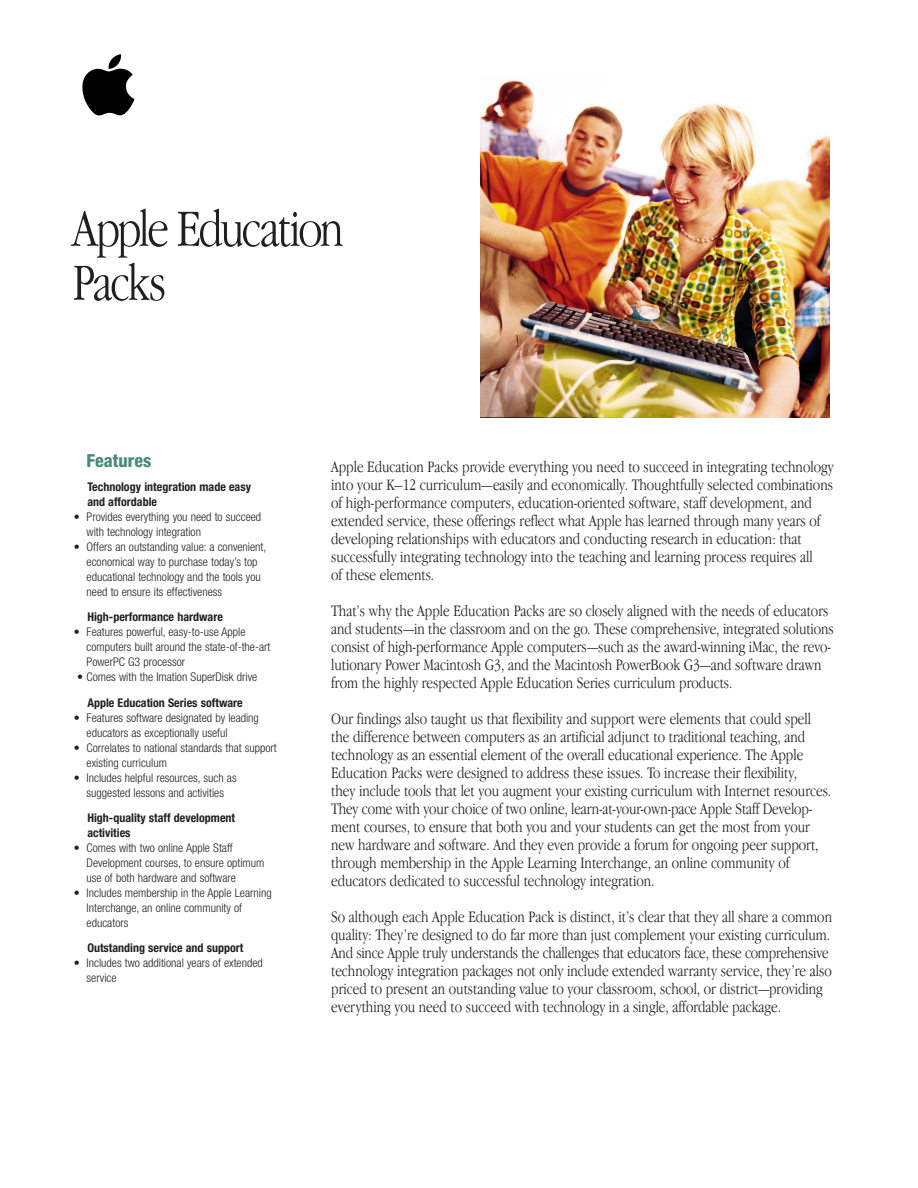
<style>
.page{position:relative;width:918px;height:1188px;background:#fff}
.page>*{position:absolute;margin:0;border:0;box-sizing:border-box;transform-origin:0 0}
.t1{font:300 54px/54px "Apple Garamond";letter-spacing:-.04em;color:#231f20}
.t2{font:800 condensed 18px "Helvetica Neue";color:#4d8a7b}
.t3{font:300 16.5px/18px "Apple Garamond";color:#231f20}
.t4{font:300 condensed 12px/15px "Helvetica Neue";color:#231f20}
.t5{font:700 condensed 12px/15px "Helvetica Neue";color:#231f20}
</style>
<div class="page">
<img style="left:480px;top:80px;width:349px;height:337px">
<svg style="left:82px;top:54px;width:53px;height:62px"></svg>
<h1 class="t1" style="left:72px;top:206px;width:273px">Apple Education<br>Packs</h1>
<p class="t2" style="left:87px;top:454px;width:66px">Features</p>
<p class="t5" style="left:87px;top:480px;width:165px">Technology integration made easy and affordable</p>
<p class="t4" style="left:87px;top:510px;width:176px;text-indent:-13px">• Provides everything you need to succeed with technology integration</p>
<p class="t4" style="left:87px;top:540px;width:181px;text-indent:-13px">• Offers an outstanding value: a convenient, economical way to purchase today’s top educational technology and the tools you need to ensure its effectiveness</p>
<p class="t5" style="left:87px;top:610px;width:137px">High-performance hardware</p>
<p class="t4" style="left:87px;top:625px;width:185px;text-indent:-13px">• Features powerful, easy-to-use Apple computers built around the state-of-the-art<br>PowerPC G3 processor</p>
<p class="t4" style="left:77px;top:670px;width:182px">• Comes with the Imation SuperDisk drive</p>
<p class="t5" style="left:87px;top:696px;width:157px">Apple Education Series software</p>
<p class="t4" style="left:87px;top:711px;width:174px;text-indent:-13px">• Features software designated by leading educators as exceptionally useful</p>
<p class="t4" style="left:87px;top:741px;width:192px;text-indent:-13px">• Correlates to national standards that support existing curriculum</p>
<p class="t4" style="left:74px;top:771px;width:164px;text-align:center">• Includes helpful resources, such as suggested lessons and activities</p>
<p class="t5" style="left:87px;top:811px;width:149px">High-quality staff development activities</p>
<p class="t4" style="left:87px;top:841px;width:179px;text-indent:-13px">• Comes with two online Apple Staff<br>Development courses, to ensure optimum use of both hardware and software</p>
<p class="t4" style="left:87px;top:886px;width:187px;text-indent:-13px">• Includes membership in the Apple Learning<br>Interchange, an online community of educators</p>
<p class="t5" style="left:87px;top:942px;width:158px">Outstanding service and support</p>
<p class="t4" style="left:87px;top:957px;width:178px;text-indent:-13px">• Includes two additional years of extended service</p>
<p class="t3" style="left:331px;top:459px;width:504px">Apple Education Packs provide everything you need to succeed in integrating technology into your K–12 curriculum—easily and economically. Thoughtfully selected combinations of high-performance computers, education-oriented software, staff development, and extended service, these offerings reflect what Apple has learned through many years of developing relationships with educators and conducting research in education: that successfully integrating technology into the teaching and learning process requires all<br>of these elements.</p>
<p class="t3" style="left:331px;top:603px;width:504px">That’s why the Apple Education Packs are so closely aligned with the needs of educators and students—in the classroom and on the go. These comprehensive, integrated solutions consist of high-performance Apple computers—such as the award-winning iMac, the revo&shy;lutionary Power Macintosh G3, and the Macintosh PowerBook G3—and software drawn from the highly respected Apple Education Series curriculum products.</p>
<p class="t3" style="left:331px;top:711px;width:502px">Our findings also taught us that flexibility and support were elements that could spell the difference between computers as an artificial adjunct to traditional teaching, and technology as an essential element of the overall educational experience. The Apple Education Packs were designed to address these issues. To increase their flexibility,<br>they include tools that let you augment your existing curriculum with Internet resources.<br>They come with your choice of two online, learn-at-your-own-pace Apple Staff Develop&shy;ment courses, to ensure that both you and your students can get the most from your new hardware and software. And they even provide a forum for ongoing peer support, through membership in the Apple Learning Interchange, an online community of educators dedicated to successful technology integration.</p>
<p class="t3" style="left:331px;top:909px;width:502px">So although each Apple Education Pack is distinct, it’s clear that they all share a common quality: They’re designed to do far more than just complement your existing curriculum.<br>And since Apple truly understands the challenges that educators face, these comprehensive technology integration packages not only include extended warranty service, they’re also priced to present an outstanding value to your classroom, school, or district—providing everything you need to succeed with technology in a single, affordable package.</p>
</div>
